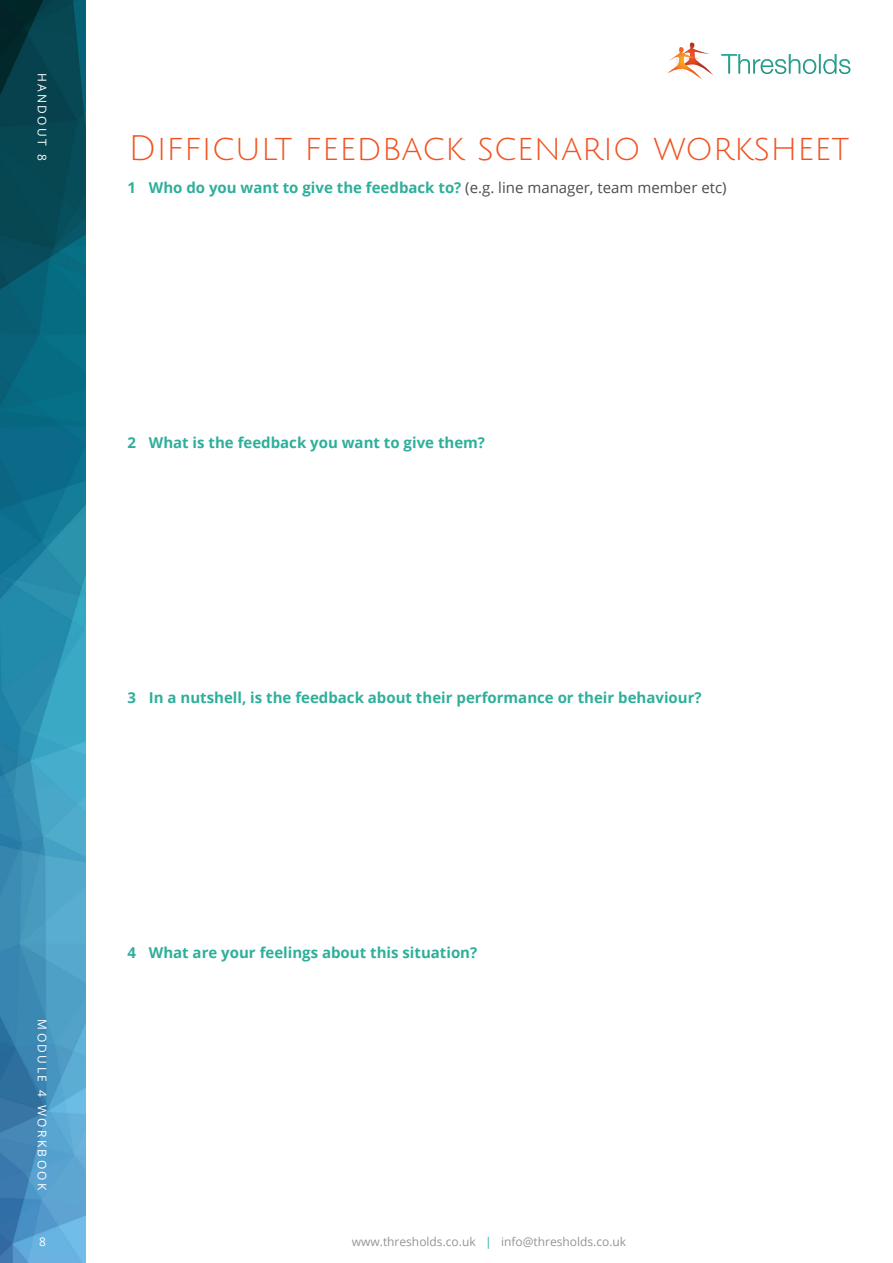
<style>
.page{position:relative;width:893px;height:1263px;background:#fff}
.page>*{position:absolute;margin:0;border:0;box-sizing:border-box;transform-origin:0 0}
.t1{font:34.5px "Julius Sans One";color:#f15322}
.t2{font:700 15px "Open Sans";color:#2eaf9b}
.t3{font:12px "Open Sans";color:#939598}
.t4{font:12px "Open Sans";letter-spacing:.2em;color:#fff}
.s1{font-weight:400;color:#4b4c4d}
.s2{color:#2eaf9b}
</style>
<div class="page">
<svg style="left:0;top:0;width:85px;height:1263px;background:#277b99"></svg>
<svg style="left:667px;top:42px;width:46px;height:38px"></svg>
<svg style="left:672px;top:49px;width:24px;height:23px"></svg>
<svg style="left:721px;top:54px;width:129px;height:20px"></svg>
<p class="t4" style="left:51px;top:73px;width:90px;rotate:90deg">HANDOUT 8</p>
<h1 class="t1" style="left:129px;top:130px;width:722px">Difficult feedback scenario worksheet</h1>
<p class="t2" style="left:128px;top:177px;width:601px">1 Who do you want to give the feedback to? <span class="s1">(e.g. line manager, team member etc)</span></p>
<p class="t2" style="left:128px;top:432px;width:359px">2 What is the feedback you want to give them?</p>
<p class="t2" style="left:128px;top:687px;width:576px">3 In a nutshell, is the feedback about their performance or their behaviour?</p>
<p class="t4" style="left:51px;top:1019px;width:173px;rotate:90deg">MODULE 4 WORKBOOK</p>
<p class="t4" style="left:39px;top:1234px;width:8px">8</p>
<p class="t2" style="left:128px;top:942px;width:351px">4 What are your feelings about this situation?</p>
<p class="t3" style="left:352px;top:1234px;width:276px">www.thresholds.co.uk <span class="s2">|</span> info@thresholds.co.uk</p>
</div>
